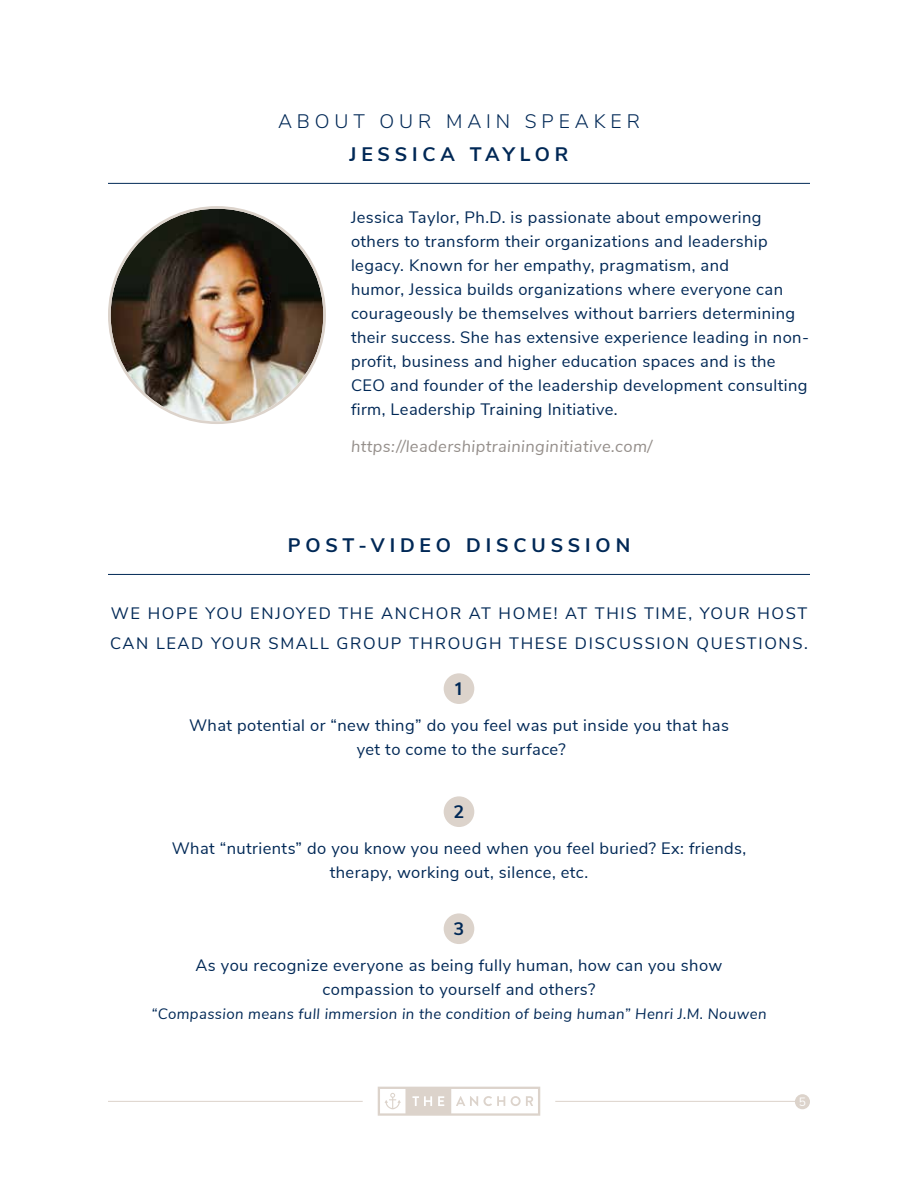
<style>
.page{position:relative;width:918px;height:1188px;background:#fff}
.page>*{position:absolute;margin:0;border:0;box-sizing:border-box;transform-origin:0 0}
.t1{font:700 19.5px "Nunito Sans";letter-spacing:.25em;color:#002856}
.t2{font:300 19.5px "Nunito Sans";letter-spacing:.25em;color:#002856}
.t3{font:700 18px "Nunito Sans";color:#002856}
.t4{font:16.5px/24px "Nunito Sans";letter-spacing:.025em;color:#002856;text-align:center}
.t5{font:16.5px/30px "Nunito Sans";letter-spacing:.1em;color:#002856}
.t6{font:italic 16.5px "Nunito Sans";letter-spacing:.025em;color:#958f8b}
.t7{font:italic 15px "Nunito Sans";letter-spacing:.025em;color:#002856}
.t8{font:12px "Nunito Sans";color:#fff}
</style>
<div class="page">
<hr style="left:555px;top:1101px;width:255px;height:1px;background:#dcd3cb">
<hr style="left:108px;top:1101px;width:255px;height:1px;background:#dcd3cb">
<svg style="left:378px;top:1087px;width:162px;height:29px"></svg>
<div style="left:795px;top:1094px;width:15px;height:15px;background:#dcd3cb;border-radius:50%"></div>
<hr style="left:108px;top:183px;width:702px;height:1px;background:#002856">
<img style="left:111px;top:209px;width:212px;height:212px;border-radius:106px">
<hr style="left:108px;top:574px;width:702px;height:1px;background:#002856">
<div style="left:444px;top:673px;width:30px;height:31px;background:#dcd3cb;border-radius:50%"></div>
<div style="left:444px;top:796px;width:30px;height:31px;background:#dcd3cb;border-radius:50%"></div>
<div style="left:444px;top:913px;width:30px;height:31px;background:#dcd3cb;border-radius:50%"></div>
<p class="t2" style="left:278px;top:107px;width:363px">ABOUT OUR MAIN SPEAKER</p>
<p class="t1" style="left:350px;top:140px;width:220px">JESSICA TAYLOR</p>
<p class="t4" style="left:351px;top:204px;width:460px;text-align:left">Jessica Taylor, Ph.D. is passionate about empowering others to transform their organizations and leadership legacy. Known for her empathy, pragmatism, and<br>humor, Jessica builds organizations where everyone can courageously be themselves without barriers determining their success. She has extensive experience leading in non&shy;profit, business and higher education spaces and is the CEO and founder of the leadership development consulting firm, Leadership Training Initiative.</p>
<p class="t6" style="left:351px;top:435px;width:303px">https://leadershiptraininginitiative.com/</p>
<p class="t1" style="left:288px;top:531px;width:344px">POST-VIDEO DISCUSSION</p>
<p class="t5" style="left:110px;top:598px;width:699px">WE HOPE YOU ENJOYED THE ANCHOR AT HOME! AT THIS TIME, YOUR HOST<br>CAN LEAD YOUR SMALL GROUP THROUGH THESE DISCUSSION QUESTIONS.</p>
<p class="t3" style="left:454px;top:676px;width:12px">1</p>
<p class="t4" style="left:189px;top:712px;width:541px">What potential or “new thing” do you feel was put inside you that has yet to come to the surface?</p>
<p class="t3" style="left:454px;top:799px;width:12px">2</p>
<p class="t4" style="left:172px;top:835px;width:576px">What “nutrients” do you know you need when you feel buried? Ex: friends, therapy, working out, silence, etc.</p>
<p class="t3" style="left:454px;top:916px;width:12px">3</p>
<p class="t4" style="left:196px;top:953px;width:528px">As you recognize everyone as being fully human, how can you show compassion to yourself and others?</p>
<p class="t7" style="left:151px;top:1003px;width:617px">“Compassion means full immersion in the condition of being human” Henri J.M. Nouwen</p>
<p class="t8" style="left:799px;top:1093px;width:9px">5</p>
</div>
